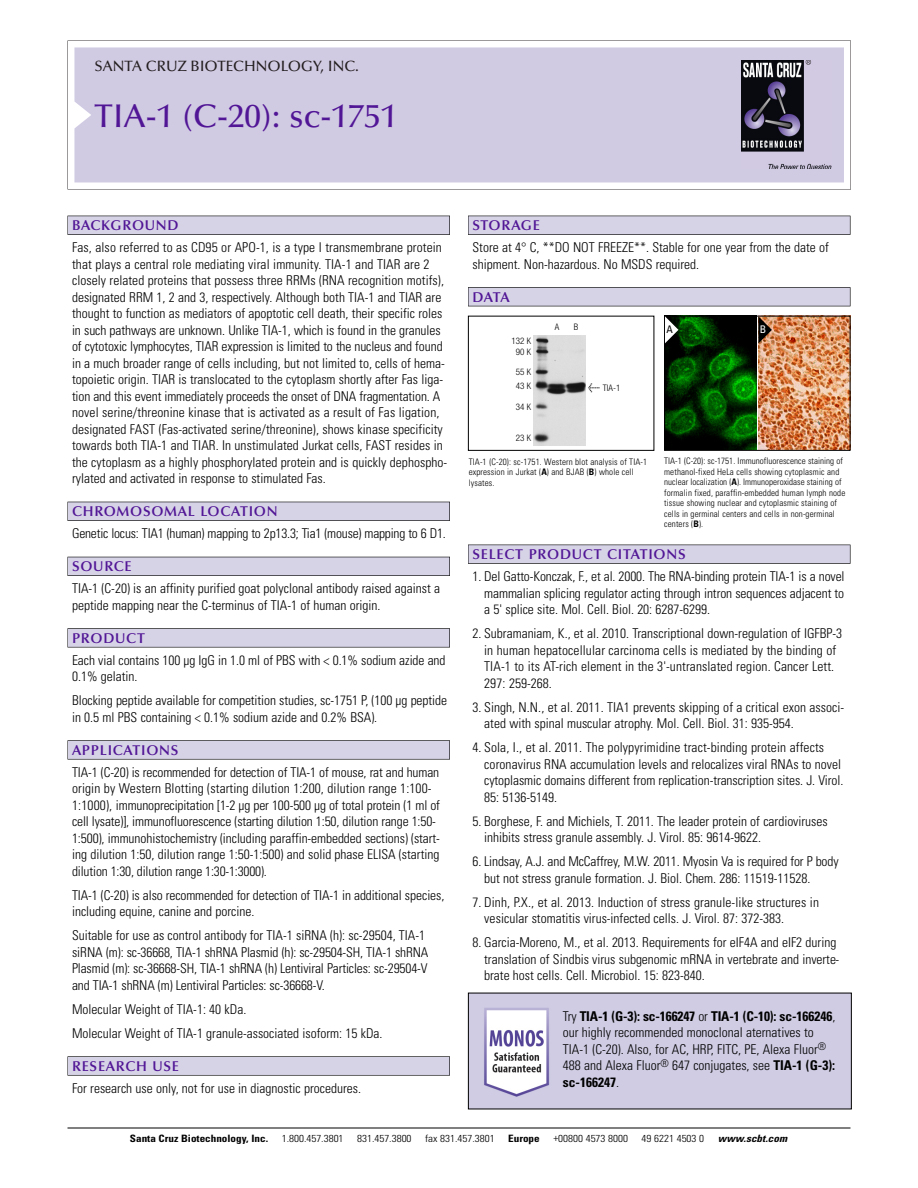
<style>
.page{position:relative;width:918px;height:1188px;background:#fff}
.page>*{position:absolute;margin:0;border:0;box-sizing:border-box;transform-origin:0 0}
.t1{font:500 33px "Optima";color:#511695}
.t2{font:500 15px "Optima";color:#231f20}
.t3{font:600 14.25px "Optima";letter-spacing:.05em;color:#511695}
.t4{font:300 condensed 13.5px/16.5px "Univers";color:#000}
.t5{font:condensed 10.5px "Univers";color:#000}
.t6{font:condensed 10.5px "Univers";color:#fff}
.t7{font:300 condensed 10.2px "Univers";color:#000;scale:1.1 1}
.t8{font:700 condensed 10.2px "Univers";color:#000;scale:1.1 1}
.t9{font:italic 700 condensed 10.2px "Univers";letter-spacing:.005em;color:#000;scale:1.1 1}
.t10{font:300 condensed 9px/10.5px "Univers";letter-spacing:.015em;color:#000}
.t11{font:300 condensed 9px/11.6px "Helvetica Neue";color:#000;text-align:center}
.s1{font-family:"Meta Plus";font-weight:400;font-stretch:normal;font-size:10.5px}
.s2{font-weight:700}
</style>
<div class="page">
<svg style="left:68px;top:40px;width:783px;height:149px"></svg>
<div style="left:74px;top:47px;width:770px;height:135px;background:#d1cae3"></div>
<img style="left:741px;top:60px;width:90px;height:108px">
<div style="left:68px;top:216px;width:382px;height:19px;background:#525155"></div>
<div style="left:68px;top:216px;width:381px;height:18px;background:#d7d3e7"></div>
<div style="left:68px;top:502px;width:382px;height:19px;background:#515055"></div>
<div style="left:68px;top:502px;width:381px;height:18px;background:#d7d3e7"></div>
<div style="left:68px;top:557px;width:382px;height:19px;background:#525158"></div>
<div style="left:68px;top:557px;width:381px;height:18px;background:#d7d3e7"></div>
<div style="left:68px;top:628px;width:382px;height:19px;background:#575759"></div>
<div style="left:68px;top:629px;width:381px;height:18px;background:#d7d3e7"></div>
<svg style="left:68px;top:740px;width:382px;height:20px"></svg>
<div style="left:68px;top:741px;width:381px;height:18px;background:#d7d3e7"></div>
<div style="left:68px;top:1056px;width:382px;height:20px;background:#626263"></div>
<div style="left:68px;top:1057px;width:381px;height:18px;background:#d7d3e7"></div>
<div style="left:468px;top:216px;width:382px;height:19px;background:#525155"></div>
<div style="left:468px;top:216px;width:382px;height:18px;background:#d7d3e7"></div>
<div style="left:468px;top:287px;width:382px;height:19px;background:#525155"></div>
<div style="left:468px;top:288px;width:382px;height:18px;background:#d7d3e7"></div>
<div style="left:468px;top:545px;width:382px;height:19px;background:#545356"></div>
<div style="left:468px;top:545px;width:382px;height:18px;background:#d7d3e7"></div>
<hr style="left:68px;top:1128px;width:782px;height:1px;background:#000">
<div style="left:468px;top:316px;width:186px;height:135px;border:1px solid #000"></div>
<img style="left:534px;top:336px;width:51px;height:110px">
<img style="left:758px;top:318px;width:90px;height:131px">
<img style="left:666px;top:318px;width:90px;height:131px">
<div style="left:664px;top:316px;width:186px;height:135px;border:1px solid #000"></div>
<svg style="left:758px;top:316px;width:14px;height:27px"></svg>
<svg style="left:665px;top:316px;width:13px;height:27px"></svg>
<img style="left:470px;top:995px;width:380px;height:112px">
<p class="t2" style="left:94px;top:61px;width:266px">SANTA CRUZ BIOTECHNOLOGY, INC.</p>
<h1 class="t1" style="left:94px;top:103px;width:304px">TIA-1 (C-20): sc-1751</h1>
<p class="t3" style="left:72px;top:219px;width:108px">BACKGROUND</p>
<p class="t4" style="left:72px;top:240px;width:377px">Fas, also referred to as CD95 or APO-1, is a type I transmembrane protein that plays a central role mediating viral immunity. TIA-1 and TIAR are 2 closely related proteins that possess three RRMs (RNA recognition motifs), designated RRM 1, 2 and 3, respectively. Although both TIA-1 and TIAR are thought to function as mediators of apoptotic cell death, their specific roles in such pathways are unknown. Unlike TIA-1, which is found in the granules of cytotoxic lymphocytes, TIAR expression is limited to the nucleus and found in a much broader range of cells including, but not limited to, cells of hema&shy;topoietic origin. TIAR is translocated to the cytoplasm shortly after Fas liga&shy;tion and this event immediately proceeds the onset of DNA fragmentation. A novel serine/threonine kinase that is activated as a result of Fas ligation, designated FAST (Fas-activated serine/threonine), shows kinase specificity towards both TIA-1 and TIAR. In unstimulated Jurkat cells, FAST resides in the cytoplasm as a highly phosphorylated protein and is quickly dephospho&shy;rylated and activated in response to stimulated Fas.</p>
<p class="t3" style="left:72px;top:506px;width:207px">CHROMOSOMAL LOCATION</p>
<p class="t4" style="left:72px;top:526px;width:375px">Genetic locus: TIA1 (human) mapping to 2p13.3; Tia1 (mouse) mapping to 6 D1.</p>
<p class="t3" style="left:72px;top:561px;width:61px">SOURCE</p>
<p class="t4" style="left:72px;top:581px;width:370px">TIA-1 (C-20) is an affinity purified goat polyclonal antibody raised against a peptide mapping near the C-terminus of TIA-1 of human origin.</p>
<p class="t3" style="left:72px;top:632px;width:74px">PRODUCT</p>
<p class="t4" style="left:72px;top:653px;width:375px">Each vial contains 100 µg IgG in 1.0 ml of PBS with &lt; 0.1% sodium azide and<br>0.1% gelatin.</p>
<p class="t4" style="left:72px;top:693px;width:377px">Blocking peptide available for competition studies, sc-1751 P, (100 µg peptide in 0.5 ml PBS containing &lt; 0.1% sodium azide and 0.2% BSA).</p>
<p class="t3" style="left:72px;top:744px;width:108px">APPLICATIONS</p>
<p class="t4" style="left:72px;top:765px;width:370px">TIA-1 (C-20) is recommended for detection of TIA-1 of mouse, rat and human origin by Western Blotting (starting dilution 1:200, dilution range 1:100- 1:1000), immunoprecipitation [1-2 µg per 100-500 µg of total protein (1 ml of cell lysate)], immunofluorescence (starting dilution 1:50, dilution range 1:50- 1:500), immunohistochemistry (including paraffin-embedded sections) (start&shy;ing dilution 1:50, dilution range 1:50-1:500) and solid phase ELISA (starting dilution 1:30, dilution range 1:30-1:3000).</p>
<p class="t4" style="left:72px;top:888px;width:374px">TIA-1 (C-20) is also recommended for detection of TIA-1 in additional species, including equine, canine and porcine.</p>
<p class="t4" style="left:72px;top:928px;width:358px">Suitable for use as control antibody for TIA-1 siRNA (h): sc-29504, TIA-1 siRNA (m): sc-36668, TIA-1 shRNA Plasmid (h): sc-29504-SH, TIA-1 shRNA Plasmid (m): sc-36668-SH, TIA-1 shRNA (h) Lentiviral Particles: sc-29504-V and TIA-1 shRNA (m) Lentiviral Particles: sc-36668-V.</p>
<p class="t4" style="left:72px;top:998px;width:312px;line-height:24px">Molecular Weight of TIA-1: 40 kDa.<br>Molecular Weight of TIA-1 granule-associated isoform: 15 kDa.</p>
<p class="t3" style="left:72px;top:1060px;width:109px">RESEARCH USE</p>
<p class="t4" style="left:72px;top:1081px;width:290px">For research use only, not for use in diagnostic procedures.</p>
<p class="t3" style="left:473px;top:219px;width:69px">STORAGE</p>
<p class="t4" style="left:473px;top:240px;width:358px">Store at 4° C, **DO NOT FREEZE**. Stable for one year from the date of shipment. Non-hazardous. No MSDS required.</p>
<p class="t3" style="left:473px;top:291px;width:39px">DATA</p>
<p class="t11" style="left:512px;top:336px;width:21px">132 K<br>90 K</p>
<p class="t11" style="left:516px;top:366px;width:17px;line-height:13.6px;text-align:left">55 K<br>43 K</p>
<p class="t11" style="left:516px;top:402px;width:17px">34 K</p>
<p class="t11" style="left:516px;top:433px;width:17px">23 K</p>
<p class="t11" style="left:555px;top:322px;width:6px">A</p>
<p class="t11" style="left:574px;top:322px;width:6px">B</p>
<p class="t11" style="left:588px;top:383px;width:34px"><span class="s1">&lt;</span> TIA-1</p>
<p class="t10" style="left:469px;top:457px;width:180px">TIA-1 (C-20): sc-1751. Western blot analysis of TIA-1 expression in Jurkat (<span class="s2">A</span>) and BJAB (<span class="s2">B</span>) whole cell lysates.</p>
<p class="t5" style="left:667px;top:325px;width:8px">A</p>
<p class="t6" style="left:760px;top:325px;width:8px">B</p>
<p class="t10" style="left:664px;top:457px;width:183px">TIA-1 (C-20): sc-1751. Immunofluorescence staining of methanol-fixed HeLa cells showing cytoplasmic and nuclear localization (<span class="s2">A</span>). Immunoperoxidase staining of formalin fixed, paraffin-embedded human lymph node tissue showing nuclear and cytoplasmic staining of cells in germinal centers and cells in non-germinal centers (<span class="s2">B</span>).</p>
<p class="t3" style="left:473px;top:548px;width:215px">SELECT PRODUCT CITATIONS</p>
<p class="t4" style="left:484px;top:569px;width:362px;text-align:justify;text-indent:-12px">1. Del Gatto-Konczak, F., et al. 2000. The RNA-binding protein TIA-1 is a novel mammalian splicing regulator acting through intron sequences adjacent to a 5' splice site. Mol. Cell. Biol. 20: 6287-6299.</p>
<p class="t4" style="left:484px;top:626px;width:360px;text-indent:-12px">2. Subramaniam, K., et al. 2010. Transcriptional down-regulation of IGFBP-3 in human hepatocellular carcinoma cells is mediated by the binding of TIA-1 to its AT-rich element in the 3'-untranslated region. Cancer Lett.<br>297: 259-268.</p>
<p class="t4" style="left:484px;top:700px;width:362px;text-indent:-12px">3. Singh, N.N., et al. 2011. TIA1 prevents skipping of a critical exon associ&shy;ated with spinal muscular atrophy. Mol. Cell. Biol. 31: 935-954.</p>
<p class="t4" style="left:484px;top:740px;width:361px;text-indent:-12px">4. Sola, I., et al. 2011. The polypyrimidine tract-binding protein affects coronavirus RNA accumulation levels and relocalizes viral RNAs to novel cytoplasmic domains different from replication-transcription sites. J. Virol.<br>85: 5136-5149.</p>
<p class="t4" style="left:484px;top:814px;width:345px;text-indent:-12px">5. Borghese, F. and Michiels, T. 2011. The leader protein of cardioviruses inhibits stress granule assembly. J. Virol. 85: 9614-9622.</p>
<p class="t4" style="left:484px;top:854px;width:356px;text-indent:-12px">6. Lindsay, A.J. and McCaffrey, M.W. 2011. Myosin Va is required for P body but not stress granule formation. J. Biol. Chem. 286: 11519-11528.</p>
<p class="t4" style="left:484px;top:895px;width:336px;text-indent:-12px">7. Dinh, P.X., et al. 2013. Induction of stress granule-like structures in vesicular stomatitis virus-infected cells. J. Virol. 87: 372-383.</p>
<p class="t4" style="left:484px;top:935px;width:357px;text-indent:-12px">8. Garcia-Moreno, M., et al. 2013. Requirements for eIF4A and eIF2 during translation of Sindbis virus subgenomic mRNA in vertebrate and inverte&shy;brate host cells. Cell. Microbiol. 15: 823-840.</p>
<p class="t4" style="left:563px;top:1009px;width:274px">Try <span class="s2">TIA-1 (G-3): sc-166247</span> or <span class="s2">TIA-1 (C-10): sc-166246</span>, our highly recommended monoclonal aternatives to TIA-1 (C-20). Also, for AC, HRP, FITC, PE, Alexa Fluor<sup>® </sup>488 and Alexa Fluor<sup>®</sup> 647 conjugates, see <span class="s2">TIA-1 (G-3): sc-166247</span>.</p>
<p class="t8" style="left:130px;top:1135px;width:127px">Santa Cruz Biotechnology, Inc.</p>
<p class="t7" style="left:282px;top:1135px;width:58px">1.800.457.3801</p>
<p class="t7" style="left:357px;top:1135px;width:51px">831.457.3800</p>
<p class="t7" style="left:425px;top:1135px;width:65px">fax 831.457.3801</p>
<p class="t8" style="left:508px;top:1135px;width:30px">Europe</p>
<p class="t7" style="left:553px;top:1135px;width:69px">+00800 4573 8000</p>
<p class="t7" style="left:642px;top:1135px;width:58px">49 6221 4503 0</p>
<p class="t9" style="left:718px;top:1135px;width:64px">www.scbt.com</p>
</div>
